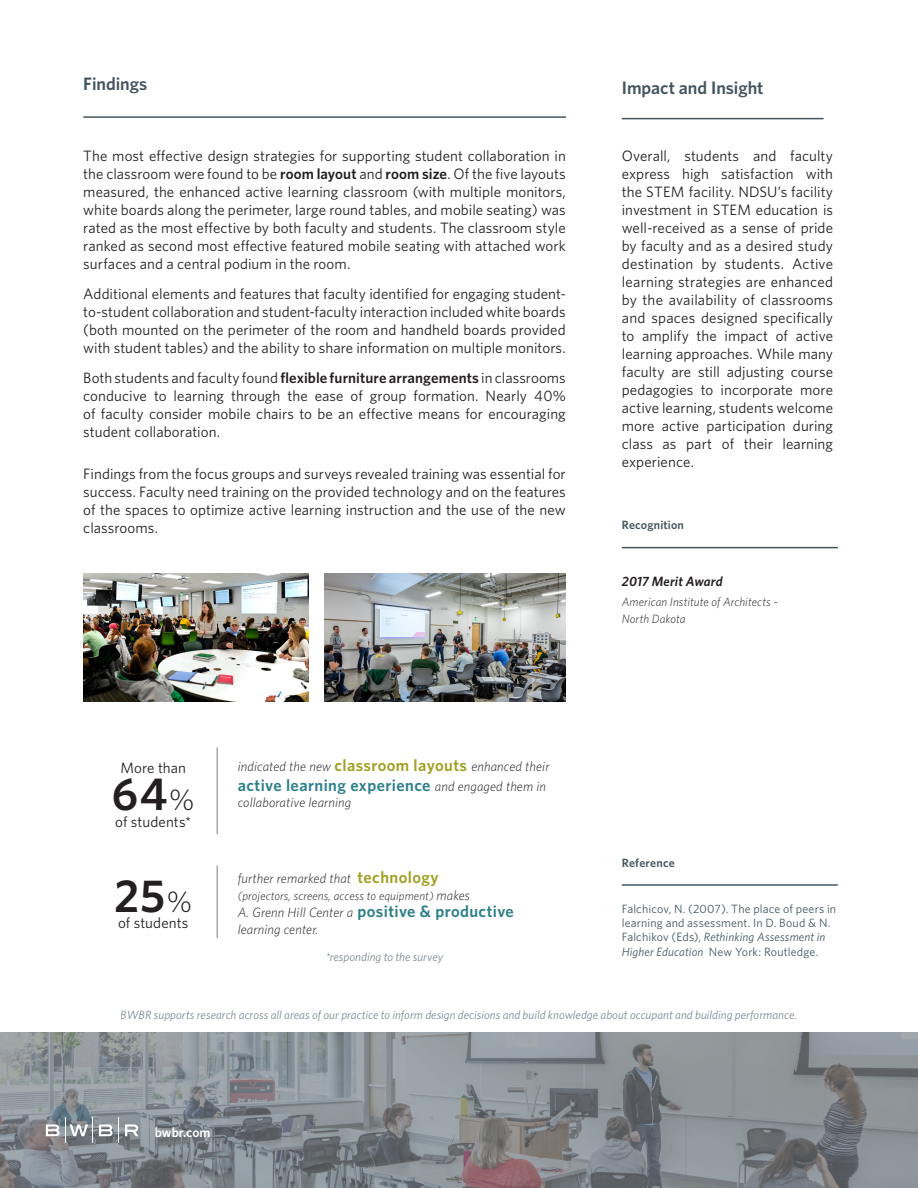
<style>
.page{position:relative;width:918px;height:1188px;background:#fff}
.page>*{position:absolute;margin:0;border:0;box-sizing:border-box;transform-origin:0 0}
.Percentage_Stat{font:600 46.35px "Whitney";color:#231f20}
.Section_Header_-_Add{font:600 18px "Whitney";color:#45555f}
.Specs{font:600 16.5px "Whitney";letter-spacing:.025em;color:#2a7f89}
.Body{font:15px/18px "Whitney";letter-spacing:.005em;color:#231f20;text-align:justify}
.Statistic_Label{font:15px "Whitney";letter-spacing:.005em;color:#231f20}
.Specs-2{font:italic 300 13.5px "Whitney";letter-spacing:.01em;color:#231f20}
.Award_Name{font:italic 600 13.5px "Whitney";letter-spacing:.005em;color:#231f20}
.t1{font:600 13.5px "Whitney";color:#fff}
.t2{font:italic 12px "Whitney";color:#45555f}
.Body_Subheader{font:12px/14.4px "Whitney";letter-spacing:.015em;color:#45555f}
.Specs-3{font:italic 300 12px "Whitney";letter-spacing:.01em;color:#231f20}
.Award_Description{font:italic 300 12px "Whitney";letter-spacing:.01em;color:#231f20}
.Section_Header_-_Add-2{font:600 12px "Whitney";letter-spacing:.015em;color:#45555f}
.s1{font-weight:600}
.s2{font-weight:300;font-size:30.15px}
.s3{font-weight:600;font-style:normal;font-size:16.5px;color:#9fa021}
.s4{font-weight:300;font-style:italic;font-size:13.5px;color:#231f20}
.s5{font-size:13.5px}
.s6{font-style:italic}
</style>
<div class="page">
<svg style="left:0;top:1033px;width:918px;height:155px;background:#858b90"></svg>
<svg style="left:125px;top:1124px;width:13px;height:12px"></svg>
<svg style="left:46px;top:1118px;width:47px;height:25px"></svg>
<svg style="left:99px;top:1118px;width:20px;height:25px"></svg>
<hr style="left:622px;top:547px;width:216px;height:1px;background:#45555f">
<hr style="left:622px;top:884px;width:216px;height:2px;background:#45555f">
<img style="left:83px;top:573px;width:225px;height:129px">
<img style="left:324px;top:573px;width:242px;height:129px">
<hr style="left:217px;top:865px;width:1px;height:73px;background:#45555f">
<hr style="left:217px;top:747px;width:1px;height:87px;background:#45555f">
<hr style="left:83px;top:116px;width:483px;height:2px;background:#45555f">
<hr style="left:622px;top:118px;width:202px;height:1px;background:#45555f">
<p class="Section_Header_-_Add" style="left:83px;top:72px;width:66px">Findings</p>
<p class="Section_Header_-_Add" style="left:622px;top:76px;width:143px">Impact and Insight</p>
<p class="Body" style="left:83px;top:146px;width:484px">The most effective design strategies for supporting student collaboration in the classroom were found to be <span class="s1">room layout</span> and <span class="s1">room size</span>. Of the five layouts measured, the enhanced active learning classroom (with multiple monitors, white boards along the perimeter, large round tables, and mobile seating) was rated as the most effective by both faculty and students. The classroom style ranked as second most effective featured mobile seating with attached work surfaces and a central podium in the room.</p>
<p class="Body" style="left:83px;top:284px;width:484px">Additional elements and features that faculty identified for engaging student&shy;to-student collaboration and student-faculty interaction included white boards (both mounted on the perimeter of the room and handheld boards provided with student tables) and the ability to share information on multiple monitors.</p>
<p class="Body" style="left:83px;top:368px;width:484px">Both students and faculty found <span class="s1">flexible furniture arrangements</span> in classrooms conducive to learning through the ease of group formation. Nearly 40% of faculty consider mobile chairs to be an effective means for encouraging student collaboration.</p>
<p class="Body" style="left:83px;top:464px;width:484px">Findings from the focus groups and surveys revealed training was essential for success. Faculty need training on the provided technology and on the features of the spaces to optimize active learning instruction and the use of the new classrooms.</p>
<p class="Statistic_Label" style="left:120px;top:757px;width:67px">More than</p>
<p class="Percentage_Stat" style="left:112px;top:763px;width:84px">64<span class="s2">%</span></p>
<p class="Statistic_Label" style="left:115px;top:811px;width:78px">of students*</p>
<p class="Percentage_Stat" style="left:114px;top:865px;width:80px">25<span class="s2">%</span></p>
<p class="Statistic_Label" style="left:118px;top:913px;width:72px">of students</p>
<p class="Specs-2" style="left:238px;top:757px;width:313px">indicated the new <span class="s3">classroom layouts</span> enhanced their</p>
<p class="Specs" style="left:238px;top:774px;width:310px">active learning experience <span class="s4">and engaged them in</span></p>
<p class="Specs-2" style="left:238px;top:793px;width:115px">collaborative learning</p>
<p class="Specs-2" style="left:238px;top:869px;width:202px">further remarked that <span class="s3">technology</span></p>
<p class="Specs-3" style="left:238px;top:888px;width:234px">(projectors, screens, access to equipment) <span class="s5">makes</span></p>
<p class="Specs" style="left:238px;top:901px;width:278px"><span class="s4">A. Grenn Hill Center a</span> positive &amp; productive</p>
<p class="Specs-2" style="left:238px;top:920px;width:82px">learning center.</p>
<p class="t2" style="left:325px;top:949px;width:120px">*responding to the survey</p>
<p class="Body" style="left:622px;top:146px;width:213px">Overall, students and faculty express high satisfaction with the STEM facility. NDSU’s facility investment in STEM education is well-received as a sense of pride by faculty and as a desired study destination by students. Active learning strategies are enhanced by the availability of classrooms and spaces designed specifically to amplify the impact of active learning approaches. While many faculty are still adjusting course pedagogies to incorporate more active learning, students welcome more active participation during class as part of their learning experience.</p>
<p class="Section_Header_-_Add-2" style="left:622px;top:517px;width:64px">Recognition</p>
<p class="Award_Name" style="left:622px;top:572px;width:102px">2017 Merit Award</p>
<p class="Award_Description" style="left:622px;top:594px;width:157px">American Institute of Architects -</p>
<p class="Award_Description" style="left:622px;top:611px;width:65px">North Dakota</p>
<p class="Section_Header_-_Add-2" style="left:622px;top:855px;width:54px">Reference</p>
<p class="Body_Subheader" style="left:622px;top:901px;width:216px">Falchicov, N. (2007). The place of peers in learning and assessment. In D. Boud &amp; N.<br>Falchikov (Eds), <span class="s6">Rethinking Assessment in Higher Education</span> New York: Routledge.</p>
<p class="t2" style="left:121px;top:1007px;width:678px">BWBR supports research across all areas of our practice to inform design decisions and build knowledge about occupant and building performance.</p>
<p class="t1" style="left:155px;top:1123px;width:57px">bwbr.com</p>
</div>
